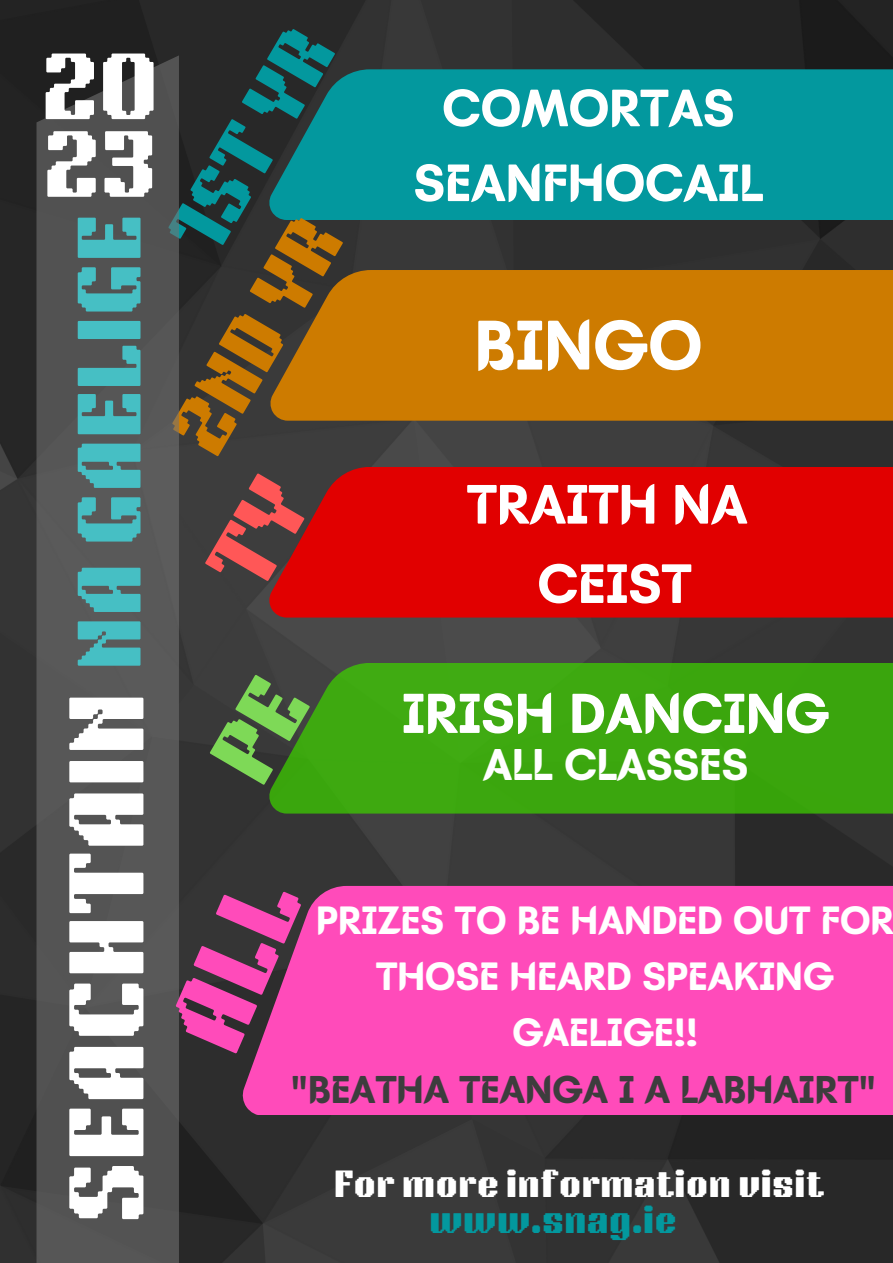
<style>
.page{position:relative;width:893px;height:1263px;background:#fff}
.page>*{position:absolute;margin:0;border:0;box-sizing:border-box;transform-origin:0 0}
.t1{font:79.12px "NT Brick Sans";color:#fff}
.t2{font:700 71.85px "Batangas";color:#fff}
.t3{font:70.05px/77.6px "NT Brick Sans";color:#fff}
.t4{font:60px "NT Brick Sans";color:#03989e}
.t5{font:60px "NT Brick Sans";color:#cd7b00}
.t6{font:700 57.6px "Batangas";color:#fff}
.t7{font:700 56.85px/79.3px "Batangas";color:#fff;text-align:center}
.t8{font:700 53.85px/74.8px "Batangas";color:#fff;text-align:center}
.t9{font:700 45.6px "Batangas";color:#fff}
.t10{font:700 40.5px/56.2px "Batangas";color:#fff;text-align:center}
.t11{font:700 39.75px "Batangas";color:#3d3d3d}
.t12{font:28.28px "NT Brick Sans";color:#fff}
.t13{font:28.28px "NT Brick Sans";color:#03989e}
.s1{font-size:67.05px;color:#46bfc4}
</style>
<div class="page">
<img style="left:0;top:0;width:893px;height:1263px">
<div style="left:268px;top:69px;width:625px;height:151px;background:#03989e"></div>
<div style="left:270px;top:270px;width:623px;height:151px;background:#cd7b00"></div>
<div style="left:268px;top:467px;width:625px;height:150px;background:#e10000"></div>
<div style="left:268px;top:663px;width:625px;height:150px;background:#3ca70f"></div>
<div style="left:36px;top:55px;width:143px;height:1208px;background:#545454"></div>
<div style="left:242px;top:886px;width:651px;height:229px;background:#ff4bba"></div>
<svg style="left:204px;top:473px;width:108px;height:122px;background:#503636"></svg>
<svg style="left:209px;top:674px;width:101px;height:111px;background:#3a4535"></svg>
<svg style="left:167px;top:870px;width:136px;height:184px;background:#4d3845"></svg>
<h3 class="t3" style="left:41px;top:46px;width:119px">20<br>23</h3>
<h1 class="t1" style="left:47px;top:1223px;width:1010px;rotate:-90deg">SEACHTAIN <span class="s1">NA GAELIGE</span></h1>
<h3 class="t4" style="left:151px;top:224px;width:245px;rotate:-60deg">1ST YR</h3>
<h3 class="t5" style="left:153px;top:423px;width:257px;rotate:-60deg">2ND YR</h3>
<h3 class="t8" style="left:414px;top:70px;width:351px">COMORTAS<br>SEANFHOCAIL</h3>
<h2 class="t2" style="left:474px;top:303px;width:229px">BINGO</h2>
<h3 class="t7" style="left:467px;top:465px;width:282px">TRAITH NA<br>CEIST</h3>
<h3 class="t6" style="left:402px;top:679px;width:429px">IRISH DANCING</h3>
<p class="t9" style="left:483px;top:738px;width:267px">ALL CLASSES</p>
<p class="t10" style="left:316px;top:891px;width:579px">PRIZES TO BE HANDED OUT FOR<br>THOSE HEARD SPEAKING<br>GAELIGE!!</p>
<p class="t11" style="left:290px;top:1066px;width:587px">"BEATHA TEANGA I A LABHAIRT"</p>
<p class="t12" style="left:334px;top:1162px;width:492px">For more information visit</p>
<p class="t13" style="left:429px;top:1198px;width:249px">www.snag.ie</p>
</div>
